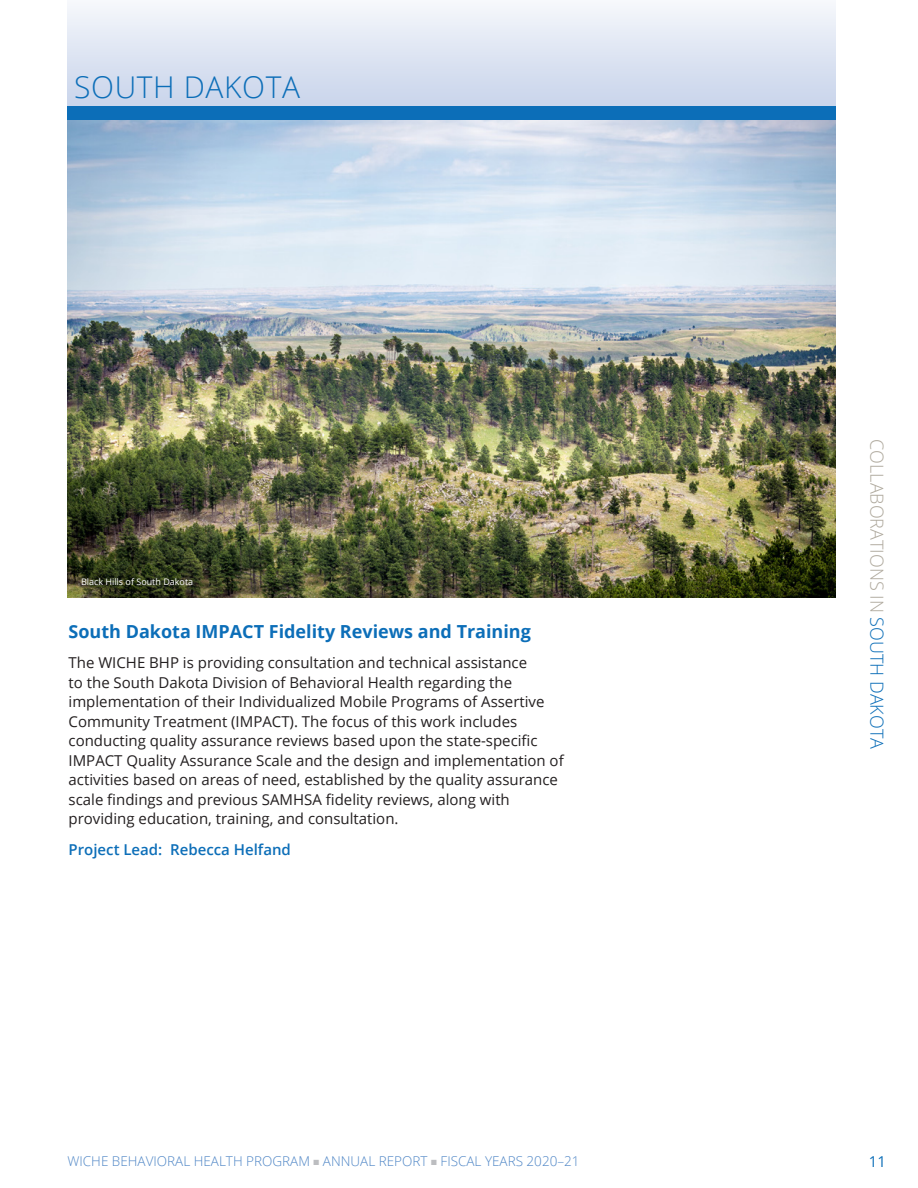
<style>
.page{position:relative;width:918px;height:1188px;background:#fff}
.page>*{position:absolute;margin:0;border:0;box-sizing:border-box;transform-origin:0 0}
.t1{font:300 30px "Open Sans";letter-spacing:.02em;color:#0c6eb8}
.State_project_head{font:700 18px "Open Sans";color:#0c6eb8}
.t2{font:300 18px "Open Sans";color:#aea89c}
.States_Project_text{font:15px/19.5px "Open Sans";color:#231f20}
.END_Lead_Project{font:600 15px "Open Sans";color:#0c6eb8}
.t3{font:15px "Open Sans";color:#0c6eb8}
.t4{font:300 13.5px "Open Sans";color:#4f86c6}
.t5{font:9px "Open Sans";color:#fff}
.s1{color:#0c6eb8}
.s2{color:#bcbdc0}
</style>
<div class="page">
<img style="left:68px;top:119px;width:768px;height:478px">
<div style="left:68px;top:106px;width:768px;height:13px;background:#0c6eb8"></div>
<div style="left:68px;top:0;width:768px;height:106px;background:linear-gradient(to bottom,#f6f8fb,#c9d4eb)"></div>
<p class="t1" style="left:74px;top:67px;width:227px">SOUTH DAKOTA</p>
<p class="t5" style="left:81px;top:575px;width:114px">Black Hills of South Dakota</p>
<p class="State_project_head" style="left:69px;top:619px;width:464px">South Dakota IMPACT Fidelity Reviews and Training</p>
<p class="States_Project_text" style="left:69px;top:653px;width:497px">The WICHE BHP is providing consultation and technical assistance<br>to the South Dakota Division of Behavioral Health regarding the implementation of their Individualized Mobile Programs of Assertive Community Treatment (IMPACT). The focus of this work includes conducting quality assurance reviews based upon the state-specific IMPACT Quality Assurance Scale and the design and implementation of activities based on areas of need, established by the quality assurance scale findings and previous SAMHSA fidelity reviews, along with providing education, training, and consultation.</p>
<p class="END_Lead_Project" style="left:69px;top:840px;width:224px">Project Lead: Rebecca Helfand</p>
<p class="t2" style="left:889px;top:439px;width:311px;rotate:90deg">COLLABORATIONS IN <span class="s1">SOUTH DAKOTA</span></p>
<p class="t4" style="left:68px;top:1152px;width:514px">WICHE BEHAVIORAL HEALTH PROGRAM <span class="s2">■</span> ANNUAL REPORT <span class="s2">■</span> FISCAL YEARS 2020–21</p>
<p class="t3" style="left:869px;top:1151px;width:19px">11</p>
</div>
